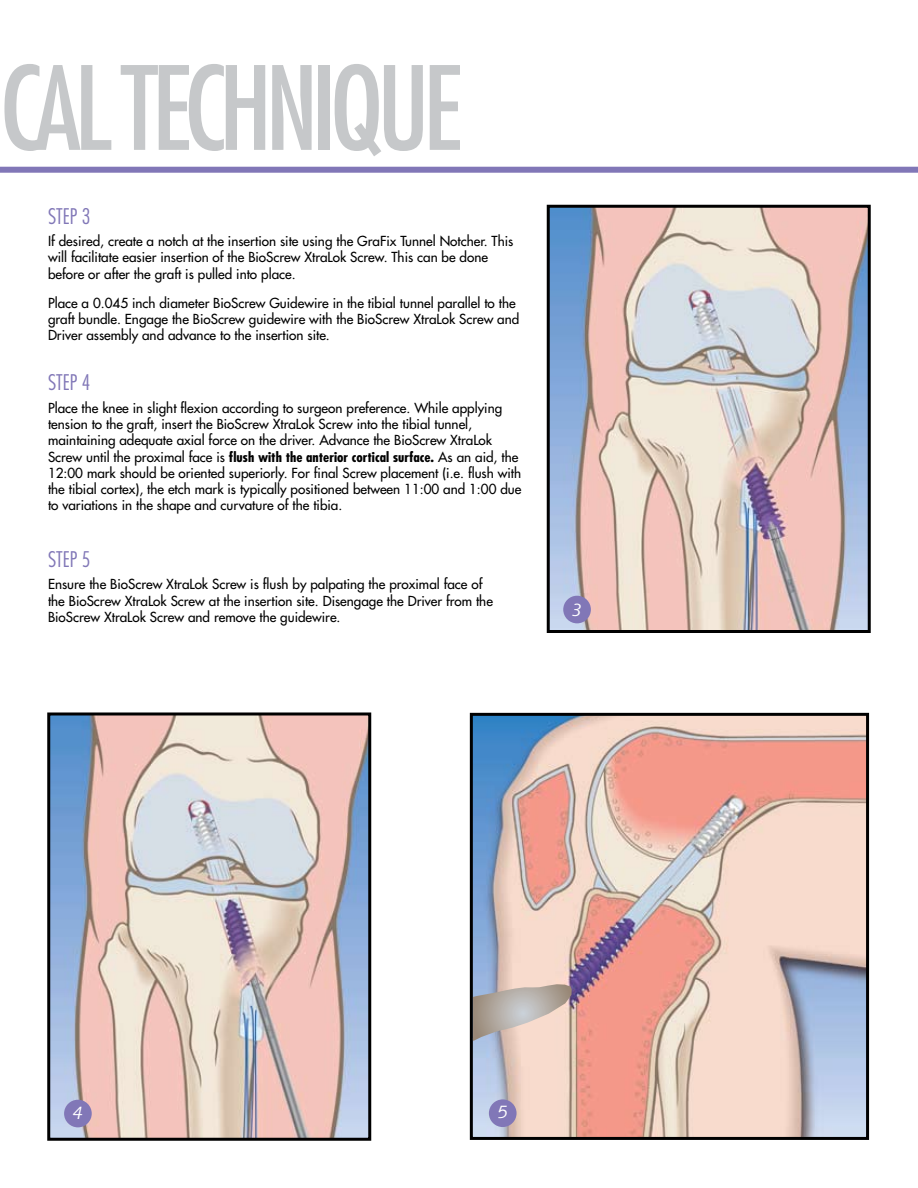
<style>
.page{position:relative;width:918px;height:1188px;background:#fff}
.page>*{position:absolute;margin:0;border:0;box-sizing:border-box;transform-origin:0 0}
.t1{font:condensed 112.5px "Futura";letter-spacing:-.06em;color:#c6c8ca}
.t2{font:300 condensed 21px "Futura";color:#8177b7}
.t3{font:italic 18px "Syntax";color:#fff}
.t4{font:13.5px/16.2px "Futura";color:#000}
.s1{font-weight:700;font-stretch:condensed}
</style>
<div class="page">
<img style="left:551px;top:209px;width:316px;height:420px">
<div style="left:547px;top:205px;width:324px;height:428px;border:3px solid #000"></div>
<div style="left:0;top:167px;width:918px;height:6px;background:#8177b7"></div>
<img style="left:474px;top:717px;width:391px;height:419px">
<div style="left:470px;top:713px;width:399px;height:427px;border:3px solid #000"></div>
<div style="left:563px;top:596px;width:28px;height:27px;background:#8177b7;border-radius:50%"></div>
<img style="left:51px;top:716px;width:316px;height:421px">
<div style="left:47px;top:712px;width:324px;height:429px;border:3px solid #000"></div>
<div style="left:64px;top:1100px;width:28px;height:27px;background:#8177b7;border-radius:50%"></div>
<div style="left:489px;top:1099px;width:28px;height:28px;background:#8177b7;border-radius:50%"></div>
<svg style="left:473px;top:984px;width:99px;height:57px;background:#c3b7b1"></svg>
<h1 class="t1" style="left:-18px;top:37px;width:482px">ical TECHNIQUE</h1>
<h2 class="t2" style="left:48px;top:203px;width:44px">STEP 3</h2>
<p class="t4" style="left:48px;top:233px;width:467px">If desired, create a notch at the insertion site using the GraFix Tunnel Notcher. This will facilitate easier insertion of the BioScrew XtraLok Screw. This can be done before or after the graft is pulled into place.</p>
<p class="t4" style="left:48px;top:295px;width:473px">Place a 0.045 inch diameter BioScrew Guidewire in the tibial tunnel parallel to the graft bundle. Engage the BioScrew guidewire with the BioScrew XtraLok Screw and<br>Driver assembly and advance to the insertion site.</p>
<h2 class="t2" style="left:48px;top:369px;width:44px">STEP 4</h2>
<p class="t4" style="left:48px;top:400px;width:475px">Place the knee in slight flexion according to surgeon preference. While applying tension to the graft, insert the BioScrew XtraLok Screw into the tibial tunnel, maintaining adequate axial force on the driver. Advance the BioScrew XtraLok Screw until the proximal face is <span class="s1">flush with the anterior cortical surface.</span> As an aid, the 12:00 mark should be oriented superiorly. For final Screw placement (i.e. flush with the tibial cortex), the etch mark is typically positioned between 11:00 and 1:00 due to variations in the shape and curvature of the tibia.</p>
<h2 class="t2" style="left:48px;top:546px;width:44px">STEP 5</h2>
<p class="t4" style="left:48px;top:576px;width:446px">Ensure the BioScrew XtraLok Screw is flush by palpating the proximal face of the BioScrew XtraLok Screw at the insertion site. Disengage the Driver from the<br>BioScrew XtraLok Screw and remove the guidewire.</p>
<h3 class="t3" style="left:572px;top:599px;width:12px">3</h3>
<h3 class="t3" style="left:73px;top:1102px;width:12px">4</h3>
<h3 class="t3" style="left:498px;top:1102px;width:12px">5</h3>
</div>
